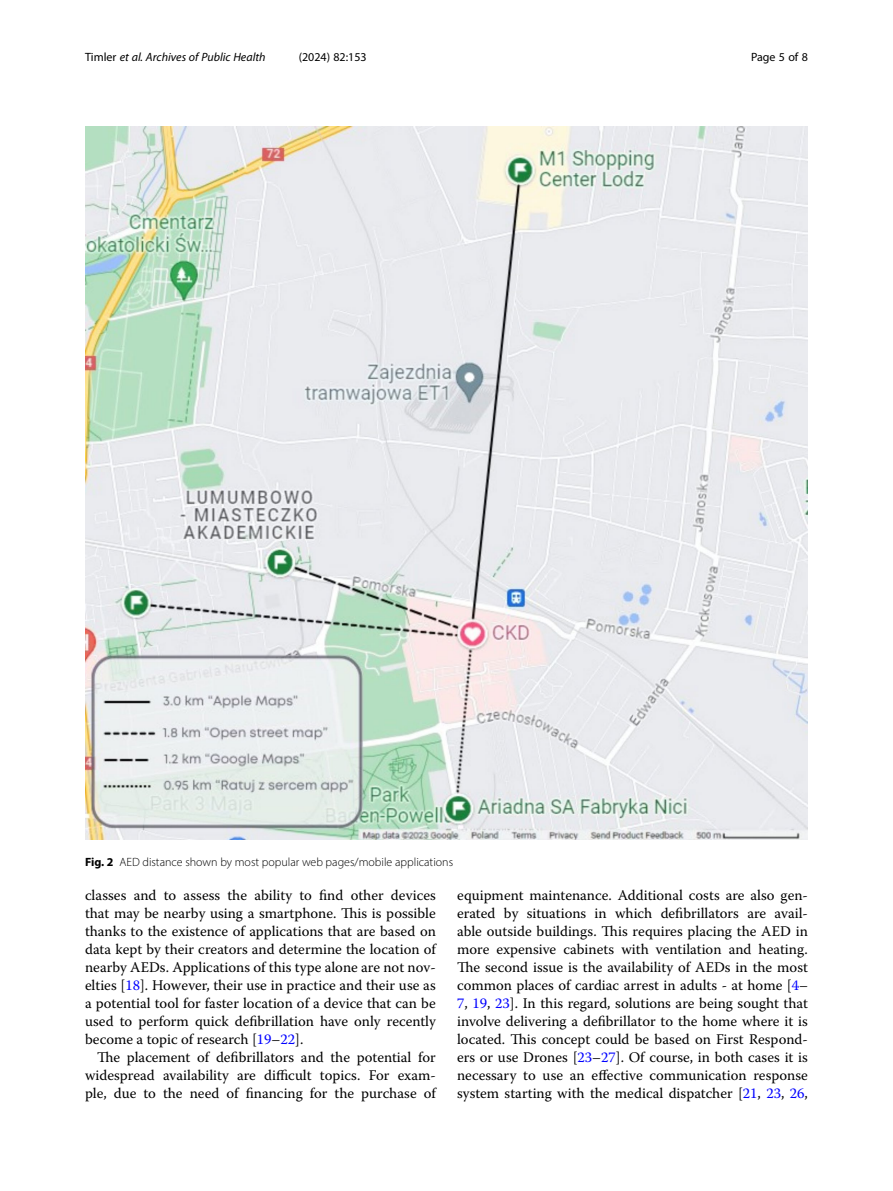
<style>
.page{position:relative;width:893px;height:1191px;background:#fff}
.page>*{position:absolute;margin:0;border:0;box-sizing:border-box;transform-origin:0 0}
.Body_Text_Indent{font:14.7px/18px "Warnock Pro";color:#000;text-align:justify}
.Figure_Caption{font:300 12px "Myriad Pro";color:#000}
.t1{font:italic 12px "Myriad Pro";color:#000}
.t2{font:12px "Myriad Pro";color:#000}
.s1{font-style:normal}
.s2{font-weight:700}
.s3{color:#00f}
</style>
<div class="page">
<img style="left:85px;top:126px;width:723px;height:713px">
<p class="t1" style="left:85px;top:50px;width:182px"><span class="s1">Timler</span> et al. Archives of Public Health</p>
<p class="t2" style="left:299px;top:50px;width:70px">(2024) 82:153</p>
<p class="t2" style="left:751px;top:50px;width:58px">Page 5 of 8</p>
<p class="Figure_Caption" style="left:85px;top:855px;width:370px"><span class="s2">Fig. 2</span> AED distance shown by most popular web pages/mobile applications</p>
<p class="Body_Text_Indent" style="left:85px;top:886px;width:352px">classes and to assess the ability to find other devices that may be nearby using a smartphone. This is possible thanks to the existence of applications that are based on data kept by their creators and determine the location of nearby AEDs. Applications of this type alone are not nov&shy;elties [<span class="s3">18</span>]. However, their use in practice and their use as a potential tool for faster location of a device that can be used to perform quick defibrillation have only recently become a topic of research [<span class="s3">19</span>–<span class="s3">22</span>].</p>
<p class="Body_Text_Indent" style="left:85px;top:1048px;width:352px;text-indent:12px">The placement of defibrillators and the potential for widespread availability are difficult topics. For exam&shy;ple, due to the need of financing for the purchase of</p>
<p class="Body_Text_Indent" style="left:457px;top:886px;width:352px">equipment maintenance. Additional costs are also gen&shy;erated by situations in which defibrillators are avail&shy;able outside buildings. This requires placing the AED in more expensive cabinets with ventilation and heating.<br>The second issue is the availability of AEDs in the most common places of cardiac arrest in adults - at home [<span class="s3">4</span>– <span class="s3">7</span>, <span class="s3">19</span>, <span class="s3">23</span>]. In this regard, solutions are being sought that involve delivering a defibrillator to the home where it is located. This concept could be based on First Respond&shy;ers or use Drones [<span class="s3">23</span>–<span class="s3">27</span>]. Of course, in both cases it is necessary to use an effective communication response system starting with the medical dispatcher [<span class="s3">21</span>, <span class="s3">23</span>, <span class="s3">26</span>,</p>
</div>
